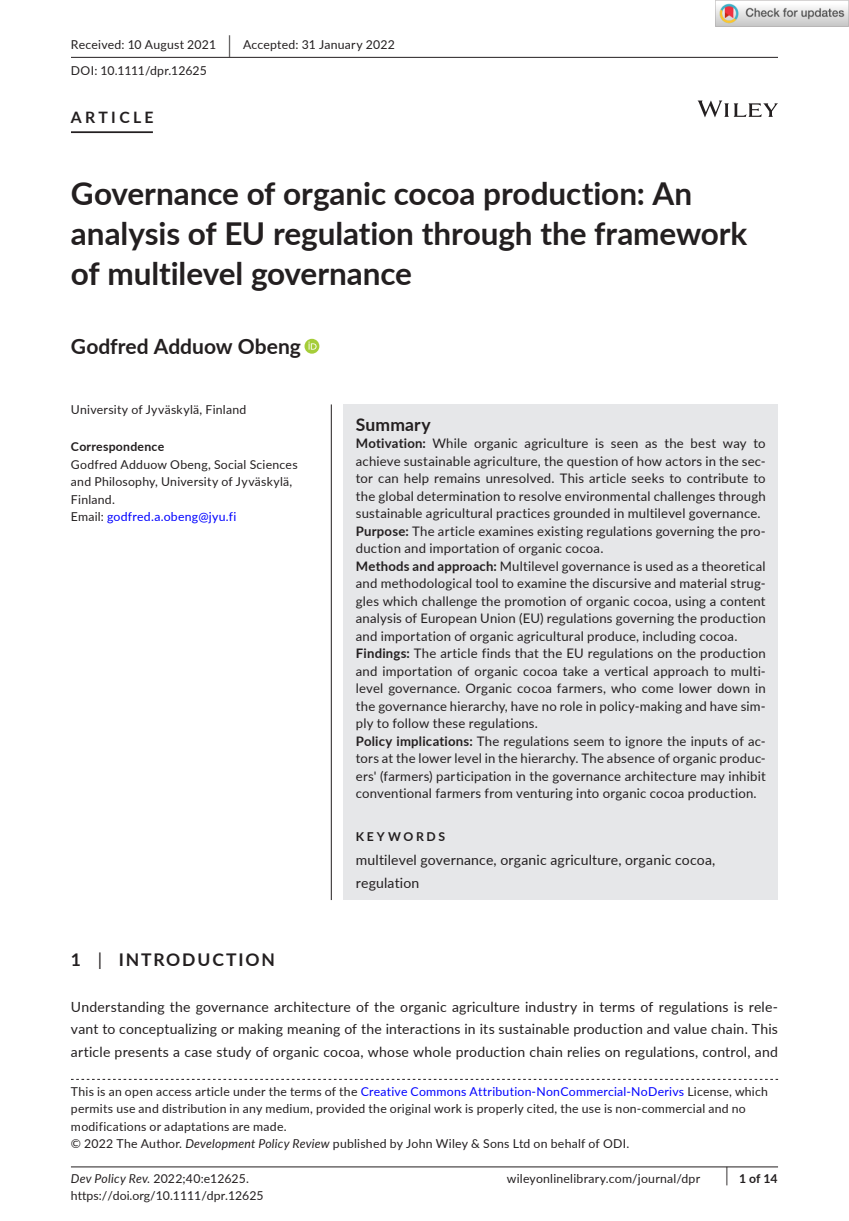
<style>
.page{position:relative;width:849px;height:1221px;background:#fff}
.page>*{position:absolute;margin:0;border:0;box-sizing:border-box;transform-origin:0 0}
.t1{font:700 31.5px/40.2px "Lato";color:#231f20}
.t2{font:700 21px "Lato";color:#231f20}
.t3{font:700 17.5px "Lato";letter-spacing:.1em;color:#231f20}
.t4{font:700 17.5px "Lato";letter-spacing:.01em;color:#231f20}
.t5{font:700 15.75px "Lato";letter-spacing:.205em;color:#231f20}
.t6{font:14px/22.8px "Lato";letter-spacing:.015em;color:#231f20;text-align:justify}
.t7{font:13.12px/17.5px "Lato";letter-spacing:.015em;color:#231f20}
.t8{font:12.25px/17.5px "Lato";letter-spacing:.02em;color:#231f20}
.t9{font:12.25px "Lato";color:#231f20}
.t10{font:700 12.25px "Lato";letter-spacing:.02em;color:#231f20}
.t11{font:700 12.25px "Lato";letter-spacing:.22em;color:#231f20}
.s1{font-size:22.93px}
.s2{color:#00f}
.s3{font-weight:700}
.s4{font-weight:400}
.s5{font-style:italic}
.s6{font-weight:400;font-size:19.6px}
</style>
<div class="page">
<hr style="left:71px;top:1166px;width:706px;height:1px;background:#231f20">
<svg style="left:697px;top:100px;width:80px;height:17px"></svg>
<hr style="left:71px;top:131px;width:82px;height:2px;background:#231f20">
<svg style="left:304px;top:339px;width:15px;height:14px"></svg>
<svg style="left:308px;top:341px;width:8px;height:8px"></svg>
<hr style="left:71px;top:57px;width:706px;height:1px;background:#231f20">
<svg style="left:71px;top:1078px;width:706px;height:1px"></svg>
<div style="left:343px;top:404px;width:434px;height:496px;background:#e6e7e9"></div>
<hr style="left:331px;top:404px;width:1px;height:496px;background:#231f20">
<img style="left:715px;top:0;width:133px;height:26px">
<p class="t8" style="left:71px;top:31px;width:325px;line-height:26.2px">Received: 10 August 2021 <span class="s1">|</span> Accepted: 31 January 2022<br>DOI: 10.1111/dpr.12625</p>
<p class="t5" style="left:71px;top:105px;width:84px">ARTICLE</p>
<h1 class="t1" style="left:71px;top:172px;width:677px">Governance of organic cocoa production: An analysis of EU regulation through the framework of multilevel governance</h1>
<h2 class="t2" style="left:71px;top:330px;width:231px">Godfred Adduow Obeng</h2>
<p class="t8" style="left:71px;top:400px;width:177px">University of Jyväskylä, Finland</p>
<p class="t10" style="left:71px;top:437px;width:95px">Correspondence</p>
<p class="t8" style="left:71px;top:455px;width:228px">Godfred Adduow Obeng, Social Sciences and Philosophy, University of Jyväskylä,<br>Finland.<br>Email: <span class="s2">godfred.a.obeng@jyu.fi</span></p>
<h3 class="t4" style="left:356px;top:411px;width:76px">Summary</h3>
<p class="t7" style="left:356px;top:434px;width:411px"><span class="s3">Motivation:</span> While organic agriculture is seen as the best way to achieve sustainable agriculture, the question of how actors in the sec&shy;tor can help remains unresolved. This article seeks to contribute to the global determination to resolve environmental challenges through sustainable agricultural practices grounded in multilevel governance.<br><span class="s3">Purpose:</span> The article examines existing regulations governing the pro&shy;duction and importation of organic cocoa.<br><span class="s3">Methods and approach:</span> Multilevel governance is used as a theoretical and methodological tool to examine the discursive and material strug&shy;gles which challenge the promotion of organic cocoa, using a content analysis of European Union (EU) regulations governing the production and importation of organic agricultural produce, including cocoa.<br><span class="s3">Findings:</span> The article finds that the EU regulations on the production and importation of organic cocoa take a vertical approach to multi&shy;level governance. Organic cocoa farmers, who come lower down in the governance hierarchy, have no role in policy-making and have sim&shy;ply to follow these regulations.<br><span class="s3">Policy implications:</span> The regulations seem to ignore the inputs of ac&shy;tors at the lower level in the hierarchy. The absence of organic produc&shy;ers' (farmers) participation in the governance architecture may inhibit conventional farmers from venturing into organic cocoa production.</p>
<p class="t11" style="left:356px;top:827px;width:91px">KEYWORDS</p>
<p class="t6" style="left:356px;top:848px;width:361px">multilevel governance, organic agriculture, organic cocoa, regulation</p>
<h3 class="t3" style="left:71px;top:946px;width:205px">1 <span class="s4">|</span> INTRODUCTION</h3>
<p class="t6" style="left:71px;top:994px;width:708px">Understanding the governance architecture of the organic agriculture industry in terms of regulations is rele&shy;vant to conceptualizing or making meaning of the interactions in its sustainable production and value chain. This article presents a case study of organic cocoa, whose whole production chain relies on regulations, control, and</p>
<p class="t8" style="left:71px;top:1081px;width:698px">This is an open access article under the terms of the <span class="s2">Creative Commons Attribution-NonCommercial-NoDerivs</span> License, which permits use and distribution in any medium, provided the original work is properly cited, the use is non-commercial and no modifications or adaptations are made.<br>© 2022 The Author. <span class="s5">Development Policy Review</span> published by John Wiley &amp; Sons Ltd on behalf of ODI.</p>
<p class="t8" style="left:71px;top:1169px;width:180px"><span class="s5">Dev Policy Rev.</span> 2022;40:e12625.</p>
<p class="t10" style="left:725px;top:1169px;width:54px"><span class="s6">|</span> 1 of 14</p>
<p class="t9" style="left:71px;top:1186px;width:194px">https://doi.org/10.1111/dpr.12625</p>
<p class="t8" style="left:506px;top:1169px;width:195px">wileyonlinelibrary.com/journal/dpr</p>
</div>
